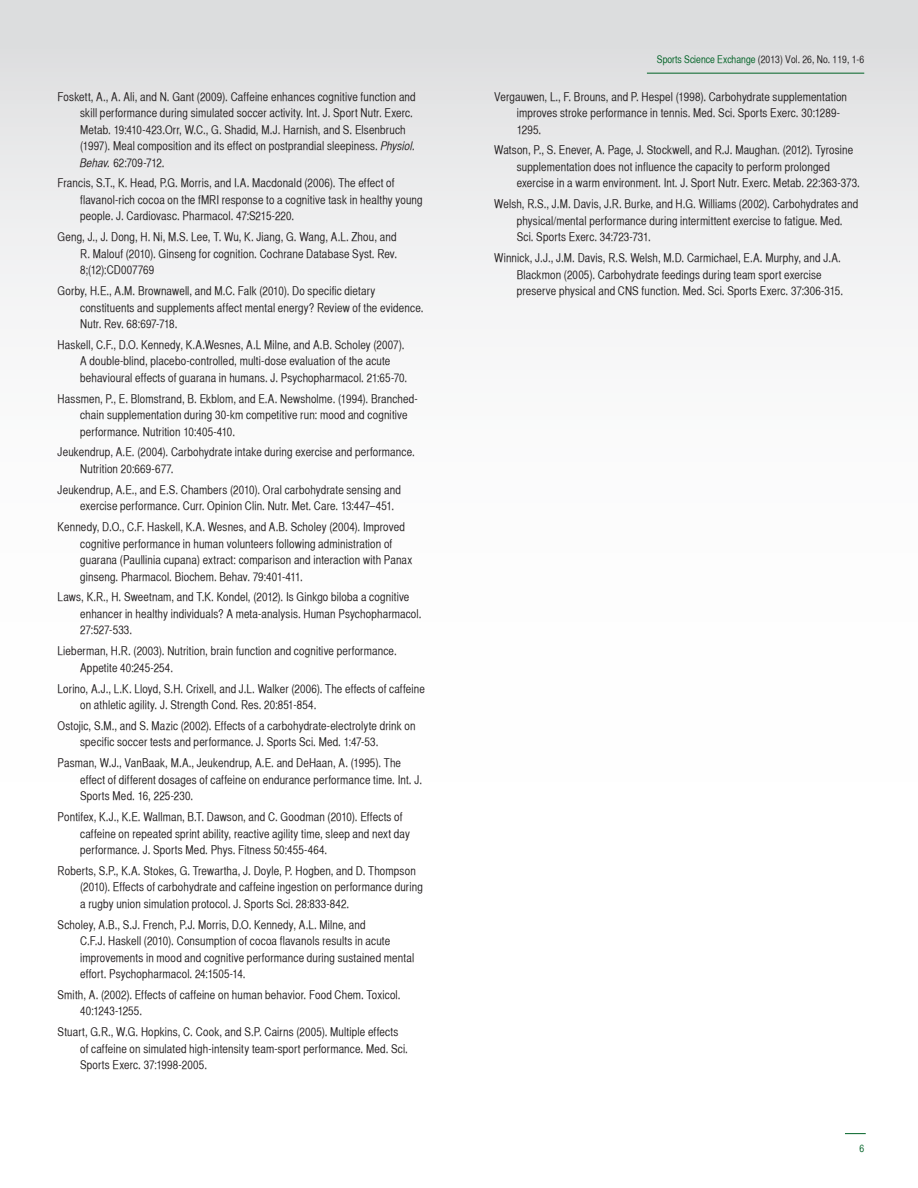
<style>
.page{position:relative;width:918px;height:1188px;background:#fff}
.page>*{position:absolute;margin:0;border:0;box-sizing:border-box;transform-origin:0 0}
.References{font:12px/16.5px "Helvetica CY Plain";letter-spacing:.015em;color:#231f20}
.t1{font:10.5px "Helvetica CY Plain";color:#231f20}
.t2{font:10.5px "Helvetica CY Plain";color:#016226}
.s1{font-family:"Helvetica CY Oblique"}
.s2{color:#016226}
</style>
<div class="page">
<div style="left:0;top:0;width:918px;height:1188px;background:linear-gradient(to bottom,#e8e9ea,#fff)"></div>
<hr style="left:647px;top:73px;width:217px;height:1px;background:#016226">
<svg style="left:845px;top:1133px;width:21px;height:1px"></svg>
<p class="References" style="left:80px;top:88px;width:337px;text-indent:-22px">Foskett, A., A. Ali, and N. Gant (2009). Caffeine enhances cognitive function and skill performance during simulated soccer activity. Int. J. Sport Nutr. Exerc.<br>Metab. 19:410-423.Orr, W.C., G. Shadid, M.J. Harnish, and S. Elsenbruch (1997). Meal composition and its effect on postprandial sleepiness. <span class="s1">Physiol.<br>Behav.</span> 62:709-712.</p>
<p class="References" style="left:80px;top:175px;width:344px;text-indent:-22px">Francis, S.T., K. Head, P.G. Morris, and I.A. Macdonald (2006). The effect of flavanol-rich cocoa on the fMRI response to a cognitive task in healthy young people. J. Cardiovasc. Pharmacol. 47:S215-220.</p>
<p class="References" style="left:80px;top:229px;width:318px;text-align:justify;text-indent:-22px">Geng, J., J. Dong, H. Ni, M.S. Lee, T. Wu, K. Jiang, G. Wang, A.L. Zhou, and R. Malouf (2010). Ginseng for cognition. Cochrane Database Syst. Rev.<br>8;(12):CD007769</p>
<p class="References" style="left:80px;top:283px;width:345px;text-indent:-22px">Gorby, H.E., A.M. Brownawell, and M.C. Falk (2010). Do specific dietary constituents and supplements affect mental energy? Review of the evidence.<br>Nutr. Rev. 68:697-718.</p>
<p class="References" style="left:80px;top:336px;width:329px;text-indent:-22px">Haskell, C.F., D.O. Kennedy, K.A.Wesnes, A.L Milne, and A.B. Scholey (2007).<br>A double-blind, placebo-controlled, multi-dose evaluation of the acute behavioural effects of guarana in humans. J. Psychopharmacol. 21:65-70.</p>
<p class="References" style="left:80px;top:390px;width:339px;text-indent:-22px">Hassmen, P., E. Blomstrand, B. Ekblom, and E.A. Newsholme. (1994). Branched&shy;chain supplementation during 30-km competitive run: mood and cognitive performance. Nutrition 10:405-410.</p>
<p class="References" style="left:80px;top:444px;width:336px;text-indent:-22px">Jeukendrup, A.E. (2004). Carbohydrate intake during exercise and performance.<br>Nutrition 20:669-677.</p>
<p class="References" style="left:80px;top:481px;width:322px;text-indent:-22px">Jeukendrup, A.E., and E.S. Chambers (2010). Oral carbohydrate sensing and exercise performance. Curr. Opinion Clin. Nutr. Met. Care. 13:447–451.</p>
<p class="References" style="left:80px;top:519px;width:334px;text-indent:-22px">Kennedy, D.O., C.F. Haskell, K.A. Wesnes, and A.B. Scholey (2004). Improved cognitive performance in human volunteers following administration of guarana (Paullinia cupana) extract: comparison and interaction with Panax ginseng. Pharmacol. Biochem. Behav. 79:401-411.</p>
<p class="References" style="left:80px;top:589px;width:343px;text-indent:-22px">Laws, K.R., H. Sweetnam, and T.K. Kondel, (2012). Is Ginkgo biloba a cognitive enhancer in healthy individuals? A meta-analysis. Human Psychopharmacol.<br>27:527-533.</p>
<p class="References" style="left:80px;top:643px;width:318px;text-indent:-22px">Lieberman, H.R. (2003). Nutrition, brain function and cognitive performance.<br>Appetite 40:245-254.</p>
<p class="References" style="left:80px;top:680px;width:346px;text-indent:-22px">Lorino, A.J., L.K. Lloyd, S.H. Crixell, and J.L. Walker (2006). The effects of caffeine on athletic agility. J. Strength Cond. Res. 20:851-854.</p>
<p class="References" style="left:80px;top:717px;width:337px;text-indent:-22px">Ostojic, S.M., and S. Mazic (2002). Effects of a carbohydrate-electrolyte drink on specific soccer tests and performance. J. Sports Sci. Med. 1:47-53.</p>
<p class="References" style="left:80px;top:755px;width:343px;text-indent:-22px">Pasman, W.J., VanBaak, M.A., Jeukendrup, A.E. and DeHaan, A. (1995). The effect of different dosages of caffeine on endurance performance time. Int. J.<br>Sports Med. 16, 225-230.</p>
<p class="References" style="left:80px;top:809px;width:331px;text-indent:-22px">Pontifex, K.J., K.E. Wallman, B.T. Dawson, and C. Goodman (2010). Effects of caffeine on repeated sprint ability, reactive agility time, sleep and next day performance. J. Sports Med. Phys. Fitness 50:455-464.</p>
<p class="References" style="left:80px;top:862px;width:344px;text-indent:-22px">Roberts, S.P., K.A. Stokes, G. Trewartha, J. Doyle, P. Hogben, and D. Thompson (2010). Effects of carbohydrate and caffeine ingestion on performance during a rugby union simulation protocol. J. Sports Sci. 28:833-842.</p>
<p class="References" style="left:80px;top:916px;width:336px;text-indent:-22px">Scholey, A.B., S.J. French, P.J. Morris, D.O. Kennedy, A.L. Milne, and<br>C.F.J. Haskell (2010). Consumption of cocoa flavanols results in acute improvements in mood and cognitive performance during sustained mental effort. Psychopharmacol. 24:1505-14.</p>
<p class="References" style="left:80px;top:987px;width:322px;text-indent:-22px">Smith, A. (2002). Effects of caffeine on human behavior. Food Chem. Toxicol.<br>40:1243-1255.</p>
<p class="References" style="left:80px;top:1024px;width:329px;text-indent:-22px">Stuart, G.R., W.G. Hopkins, C. Cook, and S.P. Cairns (2005). Multiple effects of caffeine on simulated high-intensity team-sport performance. Med. Sci.<br>Sports Exerc. 37:1998-2005.</p>
<p class="t1" style="left:657px;top:53px;width:209px"><span class="s2">Sports Science Exchange</span> (2013) Vol. 26, No. 119, 1-6</p>
<p class="References" style="left:517px;top:88px;width:332px;text-indent:-22px">Vergauwen, L., F. Brouns, and P. Hespel (1998). Carbohydrate supplementation improves stroke performance in tennis. Med. Sci. Sports Exerc. 30:1289-<br>1295.</p>
<p class="References" style="left:517px;top:142px;width:345px;text-indent:-22px">Watson, P., S. Enever, A. Page, J. Stockwell, and R.J. Maughan. (2012). Tyrosine supplementation does not influence the capacity to perform prolonged exercise in a warm environment. Int. J. Sport Nutr. Exerc. Metab. 22:363-373.</p>
<p class="References" style="left:517px;top:196px;width:343px;text-indent:-22px">Welsh, R.S., J.M. Davis, J.R. Burke, and H.G. Williams (2002). Carbohydrates and physical/mental performance during intermittent exercise to fatigue. Med.<br>Sci. Sports Exerc. 34:723-731.</p>
<p class="References" style="left:517px;top:250px;width:328px;text-indent:-22px">Winnick, J.J., J.M. Davis, R.S. Welsh, M.D. Carmichael, E.A. Murphy, and J.A.<br>Blackmon (2005). Carbohydrate feedings during team sport exercise preserve physical and CNS function. Med. Sci. Sports Exerc. 37:306-315.</p>
<p class="t2" style="left:859px;top:1142px;width:6px">6</p>
</div>
